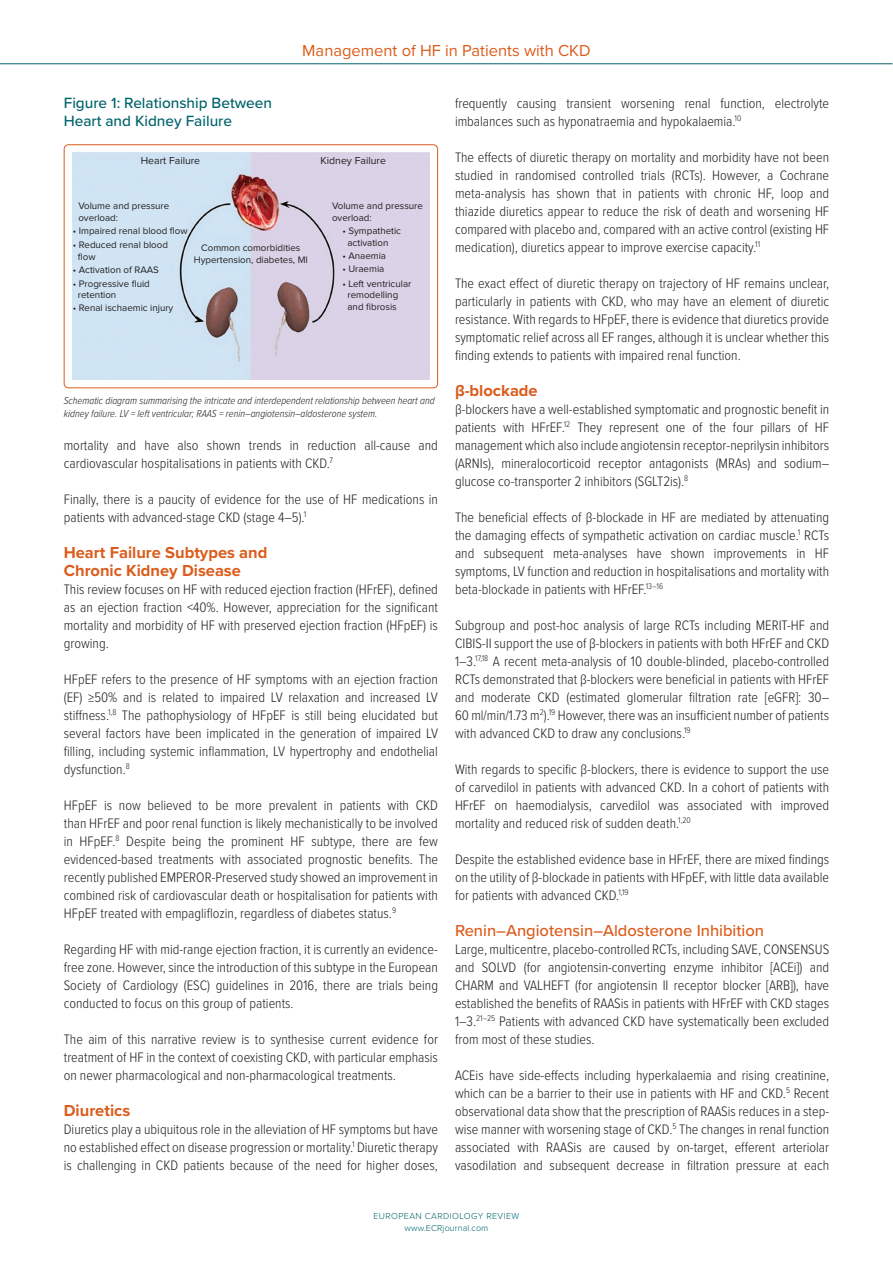
<style>
.page{position:relative;width:893px;height:1263px;background:#fff}
.page>*{position:absolute;margin:0;border:0;box-sizing:border-box;transform-origin:0 0}
._09a_HEADING_A{font:700 16.5px/18px "Proxima Nova";color:#db5c1c}
._09b_HEADING_B{font:500 16.5px "Proxima Nova";color:#db5c1c}
.t1{font:16.5px "Proxima Nova";color:#db5c1c}
._11_FIG-TABLE_HEADIN{font:500 15.3px/18px "Proxima Nova";color:#00636c}
._10_BODY_TEXT{font:300 14.25px/18px "Proxima Nova Cond";color:#231f20;text-align:justify}
._11a_CAPTION_FIG-TAB{font:italic 300 10.5px/13.5px "Proxima Nova Cond";color:#231f20}
.t2{font:10.5px "Proxima Nova";color:#231f20}
.t3{font:9.75px/11.7px "Proxima Nova";color:#231f20}
.t4{font:300 9px/12.8px "Proxima Nova";letter-spacing:.04em;color:#00636c;text-align:center}
</style>
<div class="page">
<hr style="left:0;top:64px;width:892px;height:1px;background:#00636c">
<img style="left:72px;top:153px;width:357px;height:227px">
<div style="left:64px;top:144px;width:374px;height:244px;border:1px solid #db5c1c;border-radius:4px"></div>
<p class="t1" style="left:302px;top:38px;width:290px">Management of HF in Patients with CKD</p>
<p class="_11_FIG-TABLE_HEADIN" style="left:64px;top:93px;width:210px">Figure 1: Relationship Between<br>Heart and Kidney Failure</p>
<p class="t2" style="left:141px;top:156px;width:61px">Heart Failure</p>
<p class="t2" style="left:320px;top:156px;width:67px">Kidney Failure</p>
<p class="t3" style="left:332px;top:201px;width:92px">Volume and pressure overload:</p>
<p class="t3" style="left:347px;top:226px;width:55px;text-indent:-5px">• Sympathetic activation</p>
<p class="t3" style="left:342px;top:250px;width:45px">• Anaemia</p>
<p class="t3" style="left:342px;top:263px;width:43px">• Uraemia</p>
<p class="t3" style="left:347px;top:278px;width:65px;text-indent:-5px">• Left ventricular remodelling and fibrosis</p>
<p class="t3" style="left:78px;top:201px;width:92px">Volume and pressure overload:</p>
<p class="t3" style="left:73px;top:226px;width:116px">• Impaired renal blood flow</p>
<p class="t3" style="left:73px;top:264px;width:88px">• Activation of RAAS</p>
<p class="t3" style="left:78px;top:278px;width:73px;text-indent:-5px">• Progressive fluid retention</p>
<p class="t3" style="left:73px;top:302px;width:102px">• Renal ischaemic injury</p>
<p class="t3" style="left:78px;top:239px;width:92px;text-indent:-5px">• Reduced renal blood flow</p>
<p class="t3" style="left:194px;top:242px;width:116px;text-align:center">Common comorbidities<br>Hypertension, diabetes, MI</p>
<p class="_11a_CAPTION_FIG-TAB" style="left:64px;top:393px;width:372px">Schematic diagram summarising the intricate and interdependent relationship between heart and kidney failure. LV = left ventricular; RAAS = renin–angiotensin–aldosterone system.</p>
<p class="_10_BODY_TEXT" style="left:64px;top:436px;width:376px">mortality and have also shown trends in reduction all-cause and cardiovascular hospitalisations in patients with CKD.<sup>7</sup></p>
<p class="_10_BODY_TEXT" style="left:64px;top:490px;width:376px">Finally, there is a paucity of evidence for the use of HF medications in patients with advanced-stage CKD (stage 4–5).<sup>1</sup></p>
<p class="_09a_HEADING_A" style="left:64px;top:543px;width:205px">Heart Failure Subtypes and<br>Chronic Kidney Disease</p>
<p class="_10_BODY_TEXT" style="left:64px;top:580px;width:376px">This review focuses on HF with reduced ejection fraction (HFrEF), defined as an ejection fraction &lt;40%. However, appreciation for the significant mortality and morbidity of HF with preserved ejection fraction (HFpEF) is growing.</p>
<p class="_10_BODY_TEXT" style="left:64px;top:670px;width:376px">HFpEF refers to the presence of HF symptoms with an ejection fraction (EF) ≥50% and is related to impaired LV relaxation and increased LV stiffness.<sup>1,8</sup> The pathophysiology of HFpEF is still being elucidated but several factors have been implicated in the generation of impaired LV filling, including systemic inflammation, LV hypertrophy and endothelial dysfunction.<sup>8</sup></p>
<p class="_10_BODY_TEXT" style="left:64px;top:796px;width:376px">HFpEF is now believed to be more prevalent in patients with CKD than HFrEF and poor renal function is likely mechanistically to be involved in HFpEF.<sup>8</sup> Despite being the prominent HF subtype, there are few evidenced-based treatments with associated prognostic benefits. The recently published EMPEROR-Preserved study showed an improvement in combined risk of cardiovascular death or hospitalisation for patients with HFpEF treated with empagliflozin, regardless of diabetes status.<sup>9</sup></p>
<p class="_10_BODY_TEXT" style="left:64px;top:940px;width:376px">Regarding HF with mid-range ejection fraction, it is currently an evidence&shy;free zone. However, since the introduction of this subtype in the European Society of Cardiology (ESC) guidelines in 2016, there are trials being conducted to focus on this group of patients.</p>
<p class="_10_BODY_TEXT" style="left:64px;top:1030px;width:376px">The aim of this narrative review is to synthesise current evidence for treatment of HF in the context of coexisting CKD, with particular emphasis on newer pharmacological and non-pharmacological treatments.</p>
<p class="_09a_HEADING_A" style="left:64px;top:1101px;width:68px">Diuretics</p>
<p class="_10_BODY_TEXT" style="left:64px;top:1120px;width:376px">Diuretics play a ubiquitous role in the alleviation of HF symptoms but have no established effect on disease progression or mortality.<sup>1</sup> Diuretic therapy is challenging in CKD patients because of the need for higher doses,</p>
<p class="_10_BODY_TEXT" style="left:455px;top:94px;width:376px">frequently causing transient worsening renal function, electrolyte imbalances such as hyponatraemia and hypokalaemia.<sup>10</sup></p>
<p class="_10_BODY_TEXT" style="left:455px;top:148px;width:376px">The effects of diuretic therapy on mortality and morbidity have not been studied in randomised controlled trials (RCTs). However, a Cochrane meta-analysis has shown that in patients with chronic HF, loop and thiazide diuretics appear to reduce the risk of death and worsening HF compared with placebo and, compared with an active control (existing HF medication), diuretics appear to improve exercise capacity.<sup>11</sup></p>
<p class="_10_BODY_TEXT" style="left:455px;top:274px;width:376px">The exact effect of diuretic therapy on trajectory of HF remains unclear, particularly in patients with CKD, who may have an element of diuretic resistance. With regards to HFpEF, there is evidence that diuretics provide symptomatic relief across all EF ranges, although it is unclear whether this finding extends to patients with impaired renal function.</p>
<p class="_09a_HEADING_A" style="left:455px;top:381px;width:84px">β-blockade</p>
<p class="_10_BODY_TEXT" style="left:455px;top:400px;width:376px">β-blockers have a well-established symptomatic and prognostic benefit in patients with HFrEF.<sup>12</sup> They represent one of the four pillars of HF management which also include angiotensin receptor-neprilysin inhibitors (ARNIs), mineralocorticoid receptor antagonists (MRAs) and sodium– glucose co-transporter 2 inhibitors (SGLT2is).<sup>8</sup></p>
<p class="_10_BODY_TEXT" style="left:455px;top:508px;width:376px">The beneficial effects of β-blockade in HF are mediated by attenuating the damaging effects of sympathetic activation on cardiac muscle.<sup>1</sup> RCTs and subsequent meta-analyses have shown improvements in HF symptoms, LV function and reduction in hospitalisations and mortality with beta-blockade in patients with HFrEF.<sup>13–16</sup></p>
<p class="_10_BODY_TEXT" style="left:455px;top:616px;width:376px">Subgroup and post-hoc analysis of large RCTs including MERIT-HF and CIBIS-II support the use of β-blockers in patients with both HFrEF and CKD 1–3.<sup>17,18</sup> A recent meta-analysis of 10 double-blinded, placebo-controlled RCTs demonstrated that β-blockers were beneficial in patients with HFrEF and moderate CKD (estimated glomerular filtration rate [eGFR]: 30– 60 ml/min/1.73 m<sup>2</sup>).<sup>19</sup> However, there was an insufficient number of patients with advanced CKD to draw any conclusions.<sup>19</sup></p>
<p class="_10_BODY_TEXT" style="left:455px;top:760px;width:376px">With regards to specific β-blockers, there is evidence to support the use of carvedilol in patients with advanced CKD. In a cohort of patients with HFrEF on haemodialysis, carvedilol was associated with improved mortality and reduced risk of sudden death.<sup>1,20</sup></p>
<p class="_10_BODY_TEXT" style="left:455px;top:850px;width:376px">Despite the established evidence base in HFrEF, there are mixed findings on the utility of β-blockade in patients with HFpEF, with little data available for patients with advanced CKD.<sup>1,19</sup></p>
<p class="_09b_HEADING_B" style="left:455px;top:918px;width:311px">Renin–Angiotensin–Aldosterone Inhibition</p>
<p class="_10_BODY_TEXT" style="left:455px;top:940px;width:376px">Large, multicentre, placebo-controlled RCTs, including SAVE, CONSENSUS and SOLVD (for angiotensin-converting enzyme inhibitor [ACEi]) and CHARM and VALHEFT (for angiotensin II receptor blocker [ARB]), have established the benefits of RAASis in patients with HFrEF with CKD stages 1–3.<sup>21–25</sup> Patients with advanced CKD have systematically been excluded from most of these studies.</p>
<p class="_10_BODY_TEXT" style="left:455px;top:1066px;width:376px">ACEis have side-effects including hyperkalaemia and rising creatinine, which can be a barrier to their use in patients with HF and CKD.<sup>5</sup> Recent observational data show that the prescription of RAASis reduces in a step&shy;wise manner with worsening stage of CKD.<sup>5</sup> The changes in renal function associated with RAASis are caused by on-target, efferent arteriolar vasodilation and subsequent decrease in filtration pressure at each</p>
<p class="t4" style="left:374px;top:1209px;width:147px">EUROPEAN CARDIOLOGY REVIEW www.ECRjournal.com</p>
</div>
